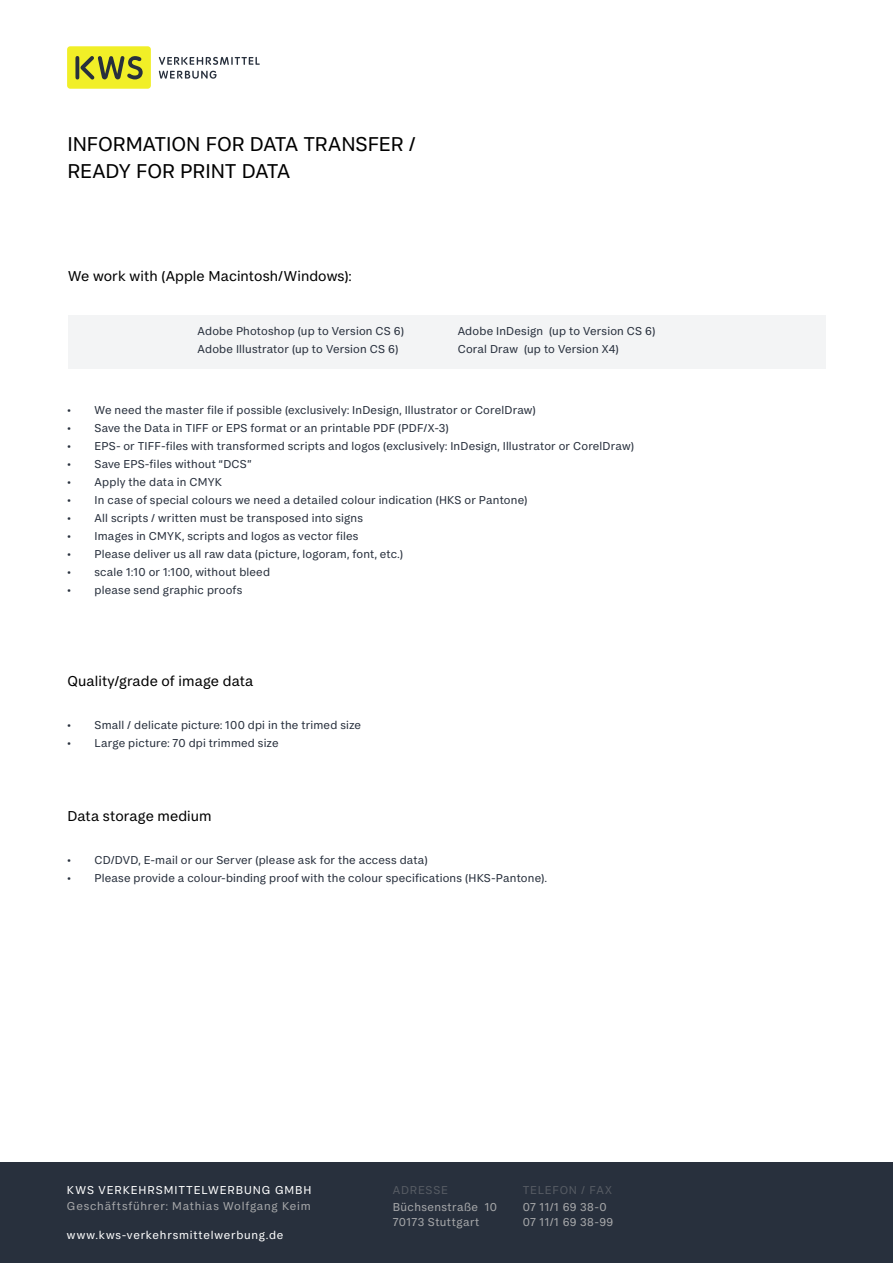
<style>
.page{position:relative;width:893px;height:1263px;background:#fff}
.page>*{position:absolute;margin:0;border:0;box-sizing:border-box;transform-origin:0 0}
.t1{font:21px/27.3px "FS Koopman";letter-spacing:-.005em;color:#000}
.t2{font:15px "FS Koopman";letter-spacing:.005em;color:#000}
.t3{font:12px/18px "FS Koopman";letter-spacing:.015em;color:#28303d}
.t4{font:12px/14.4px "FS Koopman";letter-spacing:.05em;color:#a6a7a9}
.t5{font:12px "FS Koopman";letter-spacing:.07em;color:#fff}
.t6{font:12px "FS Koopman";letter-spacing:.065em;color:#565b63}
</style>
<div class="page">
<div style="left:0;top:1162px;width:893px;height:101px;background:#28303d"></div>
<div style="left:67px;top:46px;width:84px;height:43px;background:#f1ef27;border-radius:3px"></div>
<svg style="left:75px;top:56px;width:68px;height:24px"></svg>
<svg style="left:159px;top:57px;width:101px;height:8px"></svg>
<svg style="left:159px;top:71px;width:58px;height:8px"></svg>
<div style="left:68px;top:315px;width:757px;height:54px;background:#f3f4f5"></div>
<h1 class="t1" style="left:67px;top:130px;width:350px">INFORMATION FOR DATA TRANSFER /<br>READY FOR PRINT DATA</h1>
<p class="t2" style="left:68px;top:268px;width:285px">We work with (Apple Macintosh/Windows):</p>
<p class="t3" style="left:198px;top:322px;width:208px">Adobe Photoshop (up to Version CS 6)<br>Adobe Illustrator (up to Version CS 6)</p>
<p class="t3" style="left:458px;top:322px;width:199px">Adobe InDesign (up to Version CS 6)<br>Coral Draw (up to Version X4)</p>
<p class="t3" style="left:68px;top:401px;width:470px">• We need the master file if possible (exclusively: InDesign, Illustrator or CorelDraw)</p>
<p class="t3" style="left:68px;top:419px;width:383px">• Save the Data in TIFF or EPS format or an printable PDF (PDF/X-3)</p>
<p class="t3" style="left:68px;top:437px;width:568px">• EPS- or TIFF-files with transformed scripts and logos (exclusively: InDesign, Illustrator or CorelDraw)</p>
<p class="t3" style="left:68px;top:455px;width:185px">• Save EPS-files without “DCS”</p>
<p class="t3" style="left:68px;top:473px;width:156px">• Apply the data in CMYK</p>
<p class="t3" style="left:68px;top:491px;width:461px">• In case of special colours we need a detailed colour indication (HKS or Pantone)</p>
<p class="t3" style="left:68px;top:509px;width:297px">• All scripts / written must be transposed into signs</p>
<p class="t3" style="left:68px;top:527px;width:292px">• Images in CMYK, scripts and logos as vector files</p>
<p class="t3" style="left:68px;top:545px;width:337px">• Please deliver us all raw data (picture, logoram, font, etc.)</p>
<p class="t3" style="left:68px;top:563px;width:204px">• scale 1:10 or 1:100, without bleed</p>
<p class="t3" style="left:68px;top:581px;width:176px">• please send graphic proofs</p>
<p class="t2" style="left:67px;top:673px;width:187px">Quality/grade of image data</p>
<p class="t3" style="left:68px;top:716px;width:295px">• Small / delicate picture: 100 dpi in the trimed size</p>
<p class="t3" style="left:68px;top:734px;width:213px">• Large picture: 70 dpi trimmed size</p>
<p class="t2" style="left:67px;top:808px;width:146px">Data storage medium</p>
<p class="t3" style="left:68px;top:851px;width:362px">• CD/DVD, E-mail or our Server (please ask for the access data)</p>
<p class="t3" style="left:68px;top:869px;width:481px">• Please provide a colour-binding proof with the colour specifications (HKS-Pantone).</p>
<p class="t5" style="left:67px;top:1183px;width:246px">KWS VERKEHRSMITTELWERBUNG GMBH</p>
<p class="t6" style="left:393px;top:1183px;width:57px">ADRESSE</p>
<p class="t5" style="left:67px;top:1228px;width:218px">www.kws-verkehrsmittelwerbung.de</p>
<p class="t4" style="left:67px;top:1199px;width:245px">Geschäftsführer: Mathias Wolfgang Keim</p>
<p class="t4" style="left:393px;top:1200px;width:106px">Büchsenstraße 10<br>70173 Stuttgart</p>
<p class="t6" style="left:523px;top:1183px;width:91px">TELEFON / FAX</p>
<p class="t4" style="left:523px;top:1200px;width:92px">07 11/1 69 38-0<br>07 11/1 69 38-99</p>
</div>
